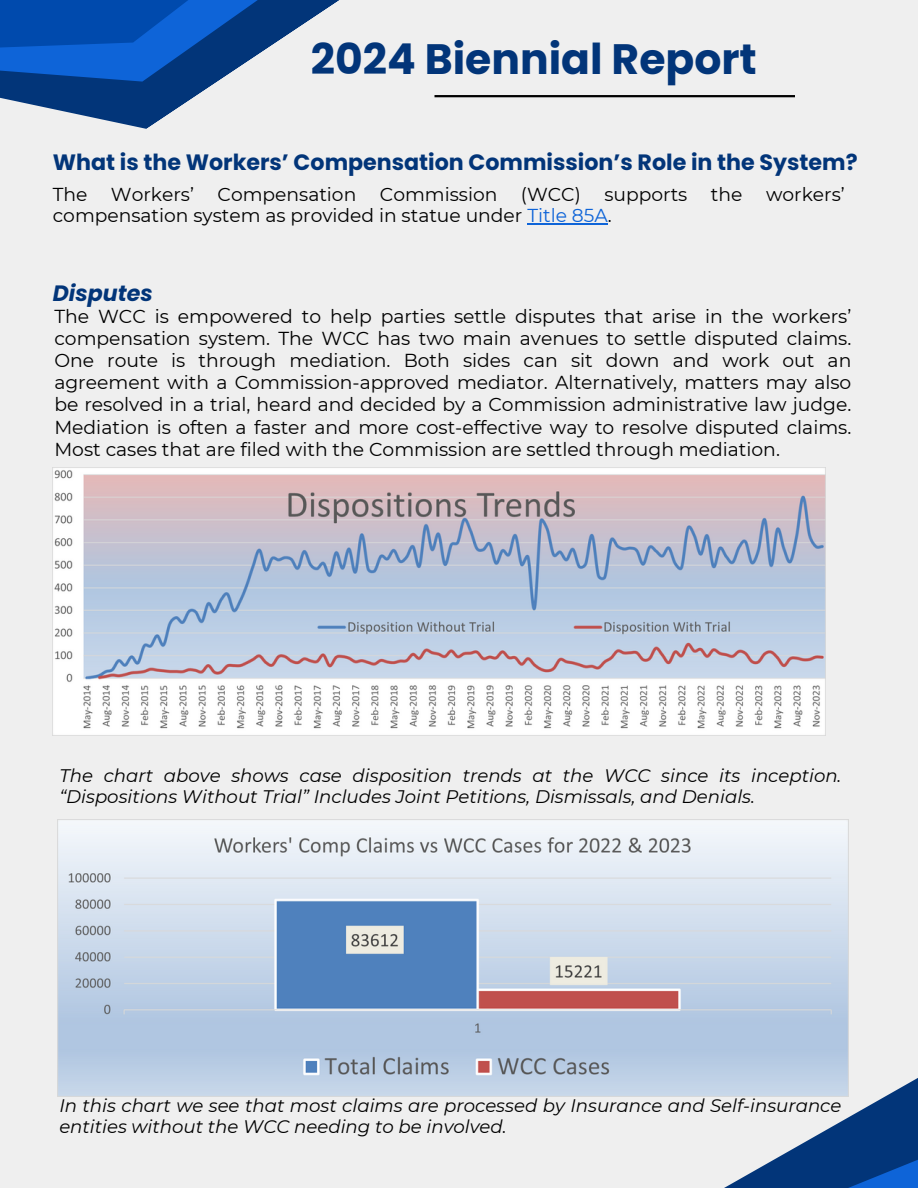
<style>
.page{position:relative;width:918px;height:1188px;background:#efefef}
.page>*{position:absolute;margin:0;border:0;box-sizing:border-box;transform-origin:0 0}
.t1{font:700 42.45px "Poppins";color:#023579}
.t2{font:700 22.2px "Poppins";color:#023579}
.t3{font:italic 700 22.2px "Poppins";color:#023579}
.t4{font:18.75px/22px "Montserrat";color:#000;text-align:justify}
.t5{font:italic 18.15px/21.3px "Montserrat";color:#000}
.s1{color:#0e64d8}
</style>
<div class="page">
<svg style="left:724px;top:1078px;width:194px;height:110px;fill:#02367a"></svg>
<svg style="left:0;top:0;width:494px;height:129px"></svg>
<hr style="left:435px;top:95px;width:360px;height:2px;background:#000">
<img style="left:58px;top:821px;width:790px;height:276px">
<img style="left:53px;top:468px;width:773px;height:267px">
<hr style="left:527px;top:224px;width:81px;height:1px;background:#0e64d8">
<h1 class="t1" style="left:311px;top:30px;width:448px">2024 Biennial Report</h1>
<p class="t2" style="left:53px;top:147px;width:806px">What is the Workers’ Compensation Commission’s Role in the System?</p>
<p class="t4" style="left:53px;top:183px;width:36px">The</p>
<p class="t4" style="left:111px;top:183px;width:85px">Workers’</p>
<p class="t4" style="left:218px;top:183px;width:140px">Compensation</p>
<p class="t4" style="left:380px;top:183px;width:119px">Commission</p>
<p class="t4" style="left:521px;top:183px;width:61px">(WCC)</p>
<p class="t4" style="left:604px;top:183px;width:84px">supports</p>
<p class="t4" style="left:711px;top:183px;width:33px">the</p>
<p class="t4" style="left:766px;top:183px;width:80px">workers’</p>
<p class="t4" style="left:53px;top:205px;width:560px">compensation system as provided in statue under <span class="s1">Title 85A</span>.</p>
<p class="t3" style="left:53px;top:278px;width:102px">Disputes</p>
<p class="t4" style="left:54px;top:305px;width:799px">The WCC is empowered to help parties settle disputes that arise in the workers’ compensation system. The WCC has two main avenues to settle disputed claims.<br>One route is through mediation. Both sides can sit down and work out an agreement with a Commission-approved mediator. Alternatively, matters may also be resolved in a trial, heard and decided by a Commission administrative law judge.<br>Mediation is often a faster and more cost-effective way to resolve disputed claims.<br>Most cases that are filed with the Commission are settled through mediation.</p>
<p class="t5" style="left:59px;top:765px;width:784px">The chart above shows case disposition trends at the WCC since its inception. “Dispositions Without Trial” Includes Joint Petitions, Dismissals, and Denials.</p>
<p class="t5" style="left:59px;top:1095px;width:784px">In this chart we see that most claims are processed by Insurance and Self-insurance entities without the WCC needing to be involved.</p>
</div>
